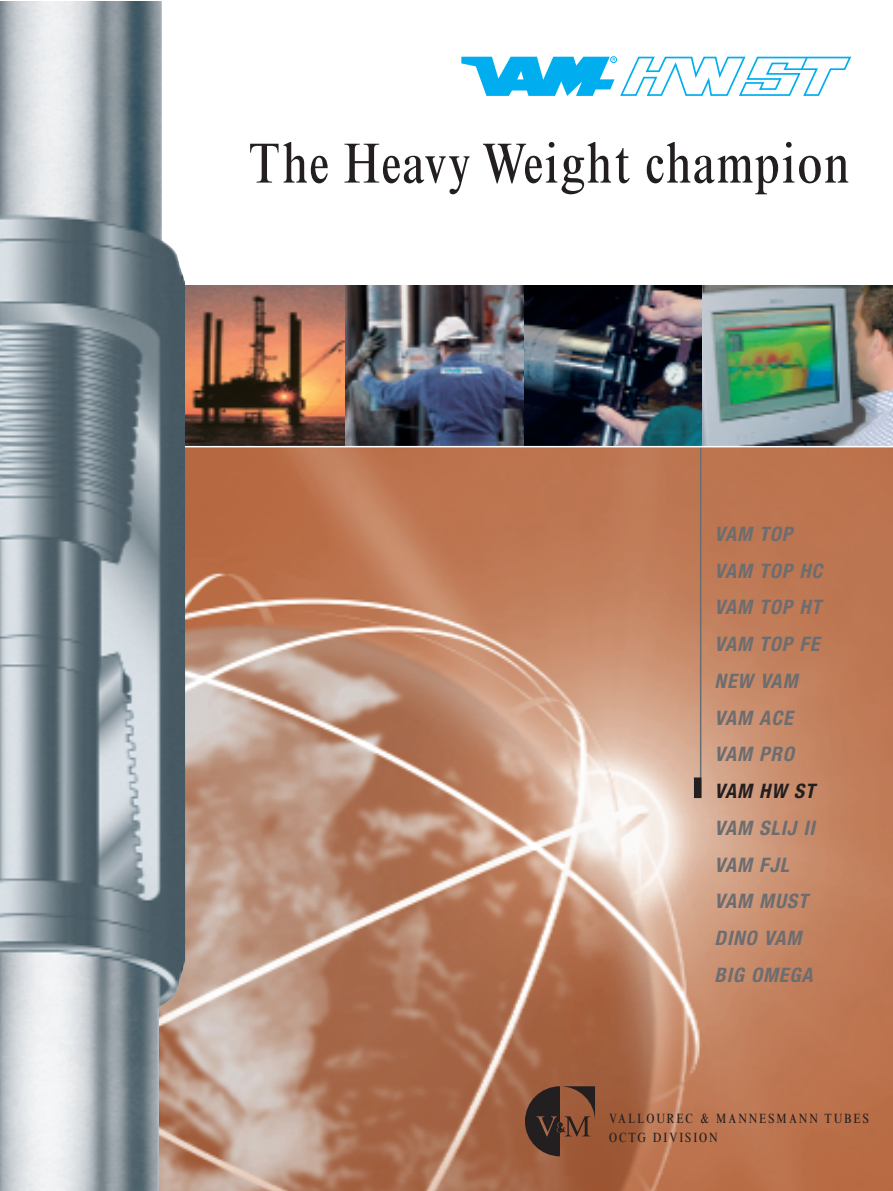
<style>
.page{position:relative;width:893px;height:1191px;background:#fff}
.page>*{position:absolute;margin:0;border:0;box-sizing:border-box;transform-origin:0 0}
.t1{font:condensed 57px "Times New Roman";letter-spacing:.02em;color:#231f20}
.t2{font:italic 700 condensed 19.95px/36.8px "Helvetica Neue";letter-spacing:.05em;color:#6c6d70}
.t3{font:italic 700 condensed 19.95px "Helvetica Neue";letter-spacing:.05em;color:#231f20}
.t4{font:condensed 13.5px/19.5px "Times New Roman";letter-spacing:.145em;color:#231f20}
</style>
<div class="page">
<img style="left:185px;top:447px;width:707px;height:744px">
<svg style="left:461px;top:56px;width:391px;height:40px"></svg>
<hr style="left:700px;top:285px;width:1px;height:512px;background:#6c6d70">
<div style="left:694px;top:777px;width:7px;height:21px;background:#231f20"></div>
<img style="left:185px;top:285px;width:707px;height:161px">
<hr style="left:156px;top:446px;width:736px;height:1px;background:#fff">
<svg style="left:525px;top:1086px;width:70px;height:70px;background:#653f2e"></svg>
<img style="left:0;top:2px;width:185px;height:1189px">
<hr style="left:0;top:140px;width:1px;height:444px;background:#b56840">
<h1 class="t1" style="left:249px;top:142px;width:602px">The Heavy Weight champion</h1>
<p class="t2" style="left:714px;top:517px;width:109px">VAM TOP<br>VAM TOP HC<br>VAM TOP HT<br>VAM TOP FE<br>NEW VAM<br>VAM ACE<br>VAM PRO</p>
<p class="t3" style="left:714px;top:784px;width:102px">VAM HW ST</p>
<p class="t2" style="left:714px;top:811px;width:102px">VAM SLIJ II<br>VAM FJL<br>VAM MUST<br>DINO VAM<br>BIG OMEGA</p>
<p class="t4" style="left:609px;top:1110px;width:261px">VALLOUREC &amp; MANNESMANN TUBES<br>OCTG DIVISION</p>
</div>
